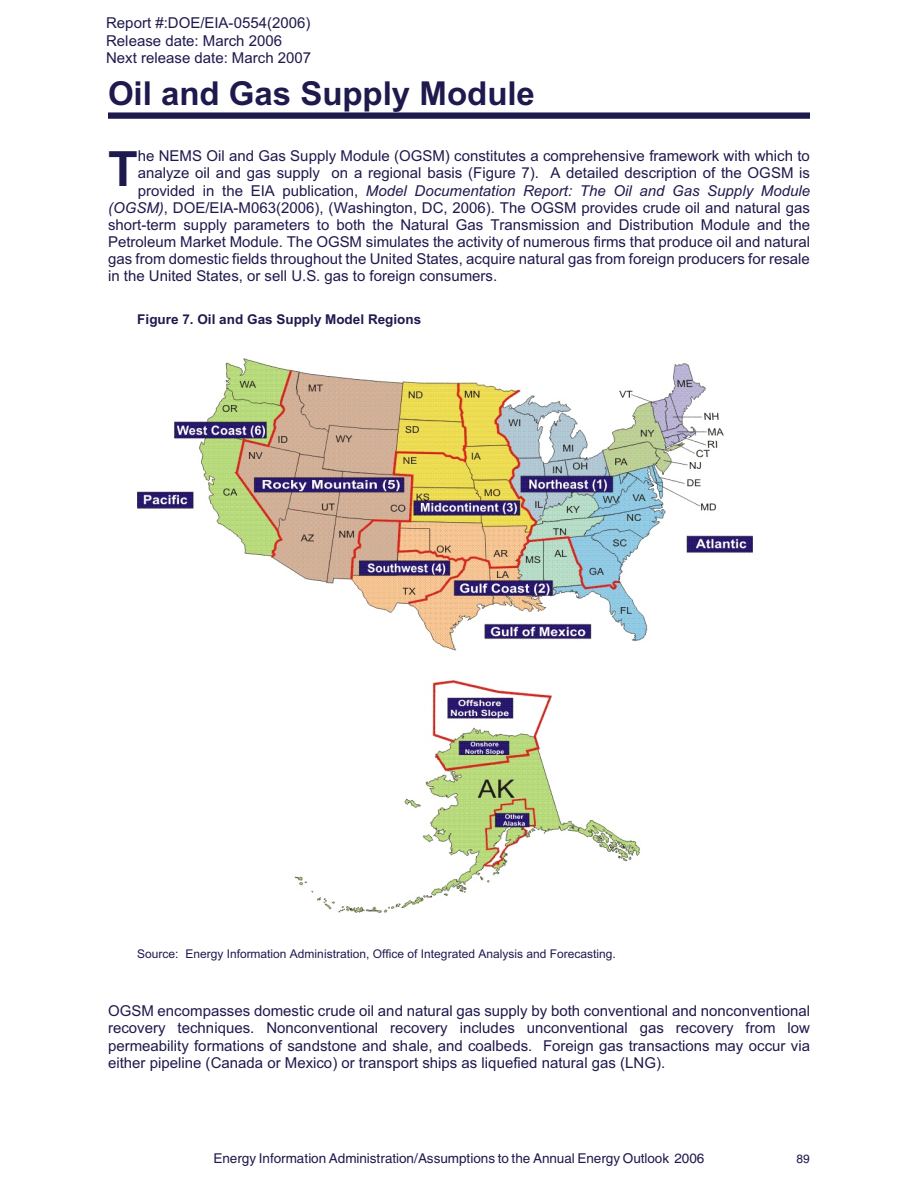
<style>
.page{position:relative;width:918px;height:1188px;background:#fff}
.page>*{position:absolute;margin:0;border:0;box-sizing:border-box;transform-origin:0 0}
.t1{font:700 48.6px "Arial";color:#1f1a4d}
.t2{font:700 33px "Arial";color:#1f1a4d}
.t3{font:15px/17.5px "Arial";color:#1f1a4d;text-align:justify}
.t4{font:italic 15px "Arial";color:#1f1a4d}
.t5{font:13.5px "Helvetica";letter-spacing:-.005em;color:#1f1a4d}
.t6{font:700 13.5px "Arial";color:#1f1a4d}
.t7{font:12px "Arial";color:#1f1a4d}
.t8{font:12px "Helvetica";color:#1f1a4d}
.s1{font-style:normal}
.s2{font-style:italic}
</style>
<div class="page">
<div style="left:108px;top:112px;width:702px;height:7px;background:#1f1a4d"></div>
<img style="left:137px;top:359px;width:615px;height:553px">
<p class="t3" style="left:106px;top:16px;width:207px;text-align:left">Report #:DOE/EIA-0554(2006)<br>Release date: March 2006<br>Next release date: March 2007</p>
<h2 class="t2" style="left:108px;top:81px;width:429px">Oil and Gas Supply Module</h2>
<h1 class="t1" style="left:108px;top:151px;width:31px">T</h1>
<p class="t3" style="left:138px;top:149px;width:674px">he NEMS Oil and Gas Supply Module (OGSM) constitutes a comprehensive framework with which to</p>
<p class="t3" style="left:138px;top:166px;width:674px">analyze oil and gas supply on a regional basis (Figure 7). A detailed description of the OGSM is</p>
<p class="t4" style="left:138px;top:185px;width:674px"><span class="s1">provided in the EIA publication,</span> Model Documentation Report: The Oil and Gas Supply Module</p>
<p class="t3" style="left:108px;top:200px;width:703px"><span class="s2">(OGSM)</span>, DOE/EIA-M063(2006), (Washington, DC, 2006). The OGSM provides crude oil and natural gas</p>
<p class="t3" style="left:108px;top:217px;width:704px">short-term supply parameters to both the Natural Gas Transmission and Distribution Module and the</p>
<p class="t3" style="left:108px;top:234px;width:704px">Petroleum Market Module. The OGSM simulates the activity of numerous firms that produce oil and natural</p>
<p class="t3" style="left:108px;top:251px;width:703px">gas from domestic fields throughout the United States, acquire natural gas from foreign producers for resale</p>
<p class="t3" style="left:108px;top:268px;width:391px">in the United States, or sell U.S. gas to foreign consumers.</p>
<p class="t6" style="left:137px;top:315px;width:286px">Figure 7. Oil and Gas Supply Model Regions</p>
<p class="t7" style="left:137px;top:950px;width:480px">Source: Energy Information Administration, Office of Integrated Analysis and Forecasting.</p>
<p class="t3" style="left:108px;top:1003px;width:704px">OGSM encompasses domestic crude oil and natural gas supply by both conventional and nonconventional recovery techniques. Nonconventional recovery includes unconventional gas recovery from low permeability formations of sandstone and shale, and coalbeds. Foreign gas transactions may occur via either pipeline (Canada or Mexico) or transport ships as liquefied natural gas (LNG).</p>
<p class="t5" style="left:214px;top:1153px;width:492px">Energy Information Administration/Assumptions to the Annual Energy Outlook 2006</p>
<p class="t8" style="left:797px;top:1154px;width:15px">89</p>
</div>
